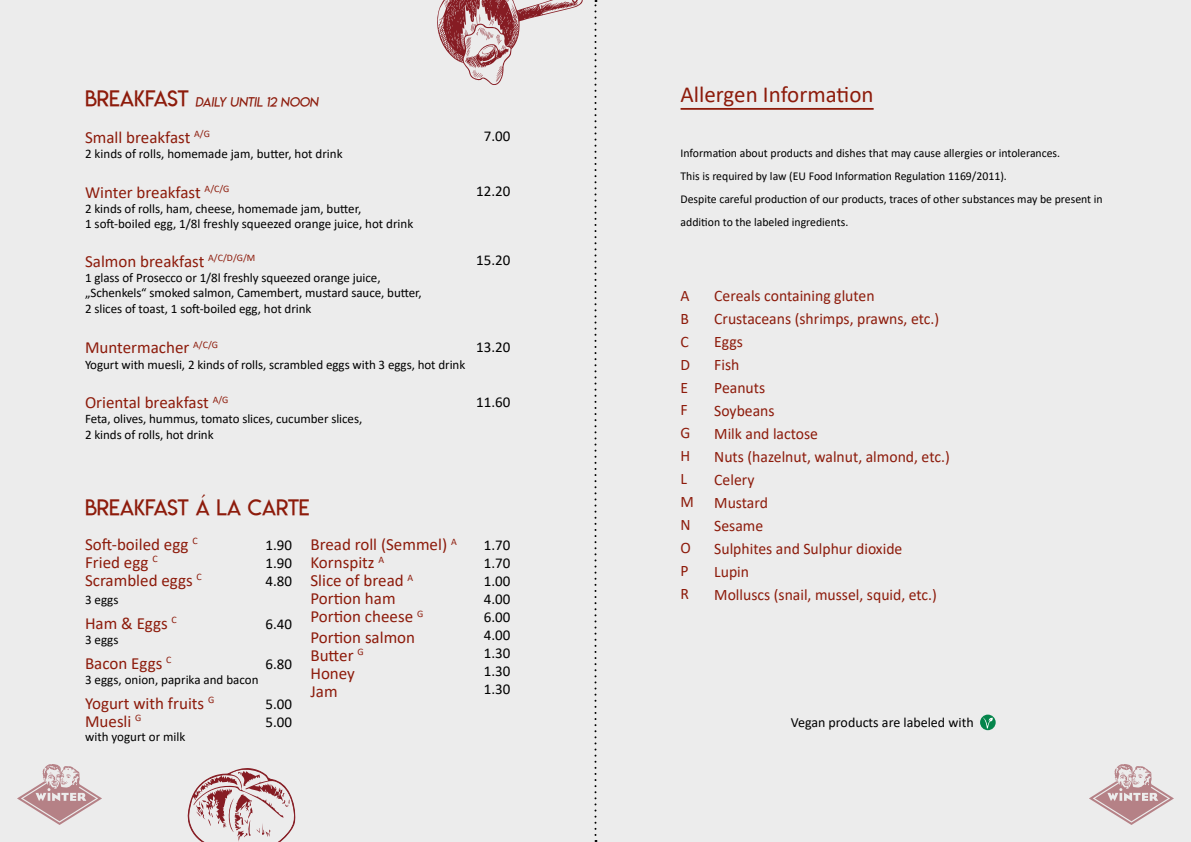
<style>
.page{position:relative;width:1191px;height:842px;background:#ececec}
.page>*{position:absolute;margin:0;border:0;box-sizing:border-box;transform-origin:0 0}
.t1{font:23px "Calibri";color:#8d1b0b}
.t2{font:22px "Lemon Milklight";letter-spacing:-.015em;color:#8d1b0b}
.t3{font:17px/18px "Calibri";color:#8d1b0b}
.t4{font:16px/23px "Calibri";color:#8d1b0b}
.t5{font:15px/18px "Calibri";color:#000;text-align:justify}
.t6{font:14px "Calibri";color:#000}
.t7{font:13px/15.6px "Calibri";letter-spacing:-.005em;color:#000}
.t8{font:13px "Lemon Milklight";color:#8d1b0b}
.t9{font:12px/23px "Calibri";color:#000}
.s1{font-size:22px}
</style>
<div class="page">
<svg style="left:17px;top:764px;width:85px;height:61px"></svg>
<svg style="left:1089px;top:764px;width:85px;height:61px"></svg>
<svg style="left:594px;top:0;width:2px;height:842px"></svg>
<hr style="left:680px;top:108px;width:193px;height:2px;background:#8d1b0b">
<svg style="left:980px;top:715px;width:15px;height:15px"></svg>
<svg style="left:983px;top:717px;width:9px;height:11px"></svg>
<svg style="left:437px;top:0;width:146px;height:85px"></svg>
<svg style="left:188px;top:768px;width:107px;height:74px"></svg>
<p class="t8" style="left:85px;top:94px;width:237px"><span class="s1">B R E AKFAST</span> DAILY UNTIL 12 NOON</p>
<h3 class="t3" style="left:85px;top:128px;width:126px">Small breakfast <sup>A/G</sup></h3>
<p class="t7" style="left:85px;top:146px;width:259px">2 kinds of rolls, homemade jam, butter, hot drink</p>
<h3 class="t3" style="left:85px;top:183px;width:146px">Winter breakfast <sup>A/C/G</sup></h3>
<p class="t7" style="left:85px;top:200px;width:330px">2 kinds of rolls, ham, cheese, homemade jam, butter,<br>1 soft-boiled egg, 1/8l freshly squeezed orange juice, hot drink</p>
<h3 class="t3" style="left:85px;top:252px;width:172px">Salmon breakfast <sup>A/C/D/G/M</sup></h3>
<p class="t7" style="left:85px;top:269px;width:338px">1 glass of Prosecco or 1/8l freshly squeezed orange juice, „Schenkels“ smoked salmon, Camembert, mustard sauce, butter,<br>2 slices of toast, 1 soft-boiled egg, hot drink</p>
<h3 class="t3" style="left:85px;top:338px;width:135px">Muntermacher <sup>A/C/G</sup></h3>
<p class="t7" style="left:85px;top:356px;width:382px">Yogurt with muesli, 2 kinds of rolls, scrambled eggs with 3 eggs, hot drink</p>
<h3 class="t3" style="left:85px;top:393px;width:145px">Oriental breakfast <sup>A/G</sup></h3>
<p class="t7" style="left:85px;top:411px;width:279px">Feta, olives, hummus, tomato slices, cucumber slices,<br>2 kinds of rolls, hot drink</p>
<p class="t5" style="left:484px;top:127px;width:28px">7.00</p>
<p class="t5" style="left:476px;top:182px;width:36px">12.20</p>
<p class="t5" style="left:476px;top:251px;width:36px">15.20</p>
<p class="t5" style="left:476px;top:338px;width:36px">13.20</p>
<p class="t5" style="left:476px;top:392px;width:36px">11.60</p>
<h2 class="t2" style="left:85px;top:494px;width:226px">BREAKFAST Á LA CARTE</h2>
<h3 class="t3" style="left:85px;top:535px;width:118px">Soft-boiled egg <sup>C<br></sup>Fried egg <sup>C<br></sup>Scrambled eggs <sup>C</sup></h3>
<p class="t7" style="left:85px;top:591px;width:35px">3 eggs</p>
<h3 class="t3" style="left:85px;top:614px;width:93px">Ham &amp; Eggs <sup>C</sup></h3>
<p class="t7" style="left:85px;top:632px;width:35px">3 eggs</p>
<h3 class="t3" style="left:85px;top:654px;width:88px">Bacon Eggs <sup>C</sup></h3>
<p class="t7" style="left:85px;top:672px;width:175px">3 eggs, onion, paprika and bacon</p>
<h3 class="t3" style="left:85px;top:694px;width:131px">Yogurt with fruits <sup>G<br></sup>Muesli <sup>G</sup></h3>
<p class="t7" style="left:85px;top:729px;width:102px">with yogurt or milk</p>
<h3 class="t3" style="left:310px;top:535px;width:148px">Bread roll (Semmel) <sup>A<br></sup>Kornspitz <sup>A<br></sup>Slice of bread <sup>A<br></sup>Portion ham<br>Portion cheese <sup>G</sup></h3>
<h3 class="t3" style="left:310px;top:627px;width:106px">Portion salmon<br>Butter <sup>G<br></sup>Honey<br>Jam</h3>
<p class="t5" style="left:265px;top:536px;width:28px">1.90<br>1.90<br>4.80</p>
<p class="t5" style="left:484px;top:536px;width:28px">1.70<br>1.70<br>1.00<br>4.00<br>6.00<br>4.00<br>1.30<br>1.30<br>1.30</p>
<p class="t5" style="left:265px;top:614px;width:28px">6.40</p>
<p class="t5" style="left:265px;top:654px;width:28px">6.80</p>
<p class="t5" style="left:265px;top:695px;width:28px">5.00<br>5.00</p>
<h1 class="t1" style="left:680px;top:79px;width:194px">Allergen Information</h1>
<p class="t9" style="left:680px;top:142px;width:424px">Information about products and dishes that may cause allergies or intolerances.<br>This is required by law (EU Food Information Regulation 1169/2011).<br>Despite careful production of our products, traces of other substances may be present in addition to the labeled ingredients.</p>
<p class="t4" style="left:680px;top:283px;width:15px">A<br>B<br>C<br>D<br>E<br>F<br>G<br>H<br>L<br>M<br>N<br>O<br>P<br>R</p>
<p class="t4" style="left:714px;top:283px;width:237px">Cereals containing gluten<br>Crustaceans (shrimps, prawns, etc.)<br>Eggs<br>Fish<br>Peanuts<br>Soybeans<br>Milk and lactose<br>Nuts (hazelnut, walnut, almond, etc.)<br>Celery<br>Mustard<br>Sesame<br>Sulphites and Sulphur dioxide<br>Lupin<br>Molluscs (snail, mussel, squid, etc.)</p>
<p class="t6" style="left:791px;top:712px;width:184px">Vegan products are labeled with</p>
</div>
